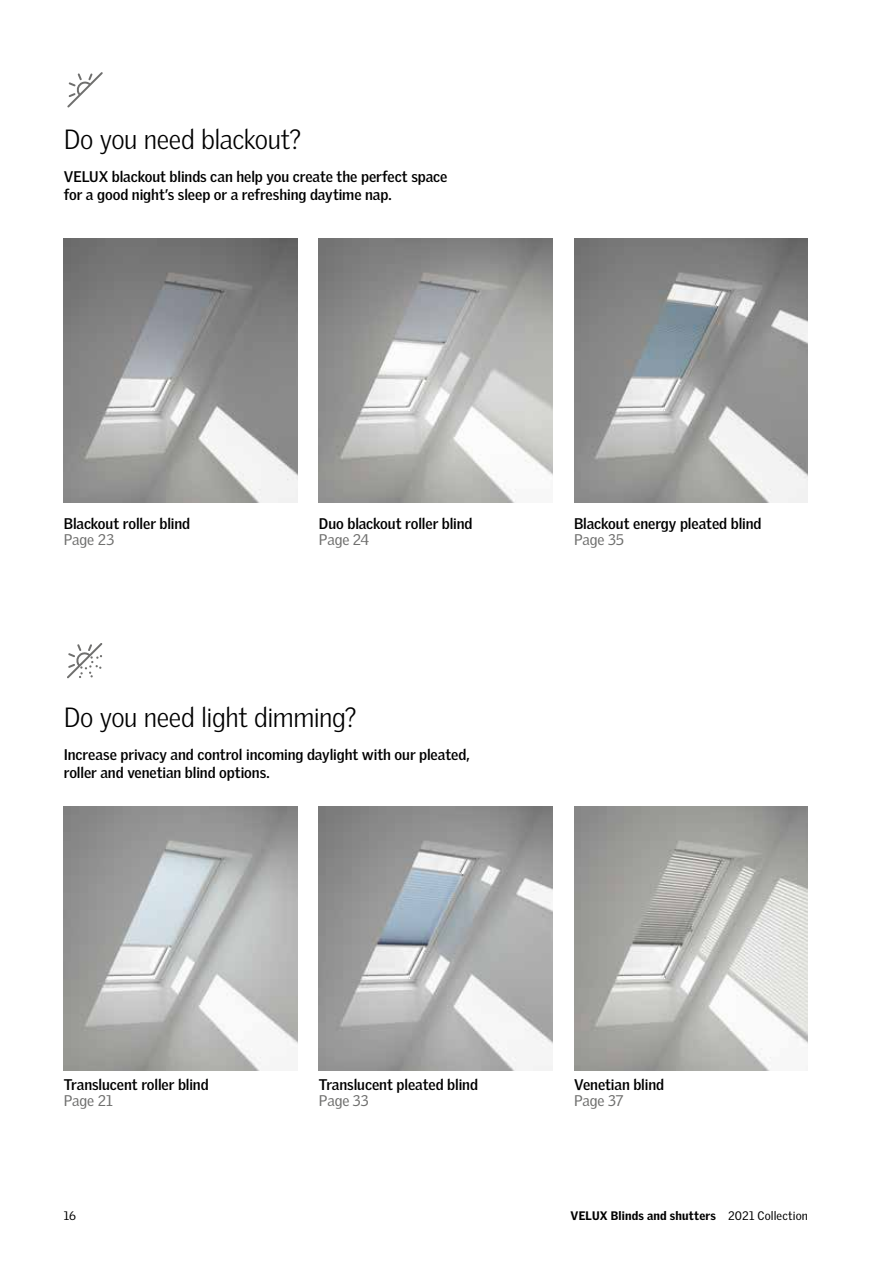
<style>
.page{position:relative;width:893px;height:1263px;background:#fff}
.page>*{position:absolute;margin:0;border:0;box-sizing:border-box;transform-origin:0 0}
.t1{font:300 27px "Velux Gothic";letter-spacing:-.015em;color:#000}
.t2{font:700 15px/18px "Velux Gothic";letter-spacing:-.005em;color:#000}
.t3{font:15px "Velux Gothic";letter-spacing:-.01em;color:#6f6f6e}
.t4{font:900 12px "Velux Gothic";letter-spacing:.015em;color:#000}
.t5{font:12px "Velux Gothic";color:#000}
.s1{font-weight:400}
</style>
<div class="page">
<img style="left:574px;top:806px;width:234px;height:264px">
<img style="left:64px;top:806px;width:234px;height:264px">
<img style="left:319px;top:806px;width:234px;height:264px">
<img style="left:574px;top:238px;width:234px;height:264px">
<img style="left:64px;top:238px;width:234px;height:264px">
<img style="left:319px;top:238px;width:234px;height:264px">
<svg style="left:67px;top:72px;width:36px;height:35px"></svg>
<svg style="left:67px;top:643px;width:35px;height:35px"></svg>
<h1 class="t1" style="left:64px;top:123px;width:239px">Do you need blackout?</h1>
<p class="t2" style="left:64px;top:168px;width:385px">VELUX blackout blinds can help you create the perfect space for a good night’s sleep or a refreshing daytime nap.</p>
<p class="t2" style="left:64px;top:514px;width:128px">Blackout roller blind</p>
<p class="t3" style="left:64px;top:531px;width:52px">Page 23</p>
<p class="t2" style="left:319px;top:514px;width:155px">Duo blackout roller blind</p>
<p class="t3" style="left:319px;top:531px;width:52px">Page 24</p>
<h1 class="t1" style="left:64px;top:701px;width:294px">Do you need light dimming?</h1>
<p class="t2" style="left:64px;top:745px;width:407px">Increase privacy and control incoming daylight with our pleated, roller and venetian blind options.</p>
<p class="t2" style="left:574px;top:514px;width:189px">Blackout energy pleated blind</p>
<p class="t3" style="left:574px;top:531px;width:51px">Page 35</p>
<p class="t2" style="left:64px;top:1075px;width:147px">Translucent roller blind</p>
<p class="t3" style="left:64px;top:1092px;width:51px">Page 21</p>
<p class="t2" style="left:319px;top:1075px;width:161px">Translucent pleated blind</p>
<p class="t3" style="left:319px;top:1092px;width:51px">Page 33</p>
<p class="t2" style="left:574px;top:1075px;width:92px">Venetian blind</p>
<p class="t3" style="left:574px;top:1092px;width:51px">Page 37</p>
<p class="t5" style="left:64px;top:1209px;width:14px">16</p>
<p class="t4" style="left:571px;top:1208px;width:239px">VELUX Blinds and shutters <span class="s1">2021 Collection</span></p>
</div>
